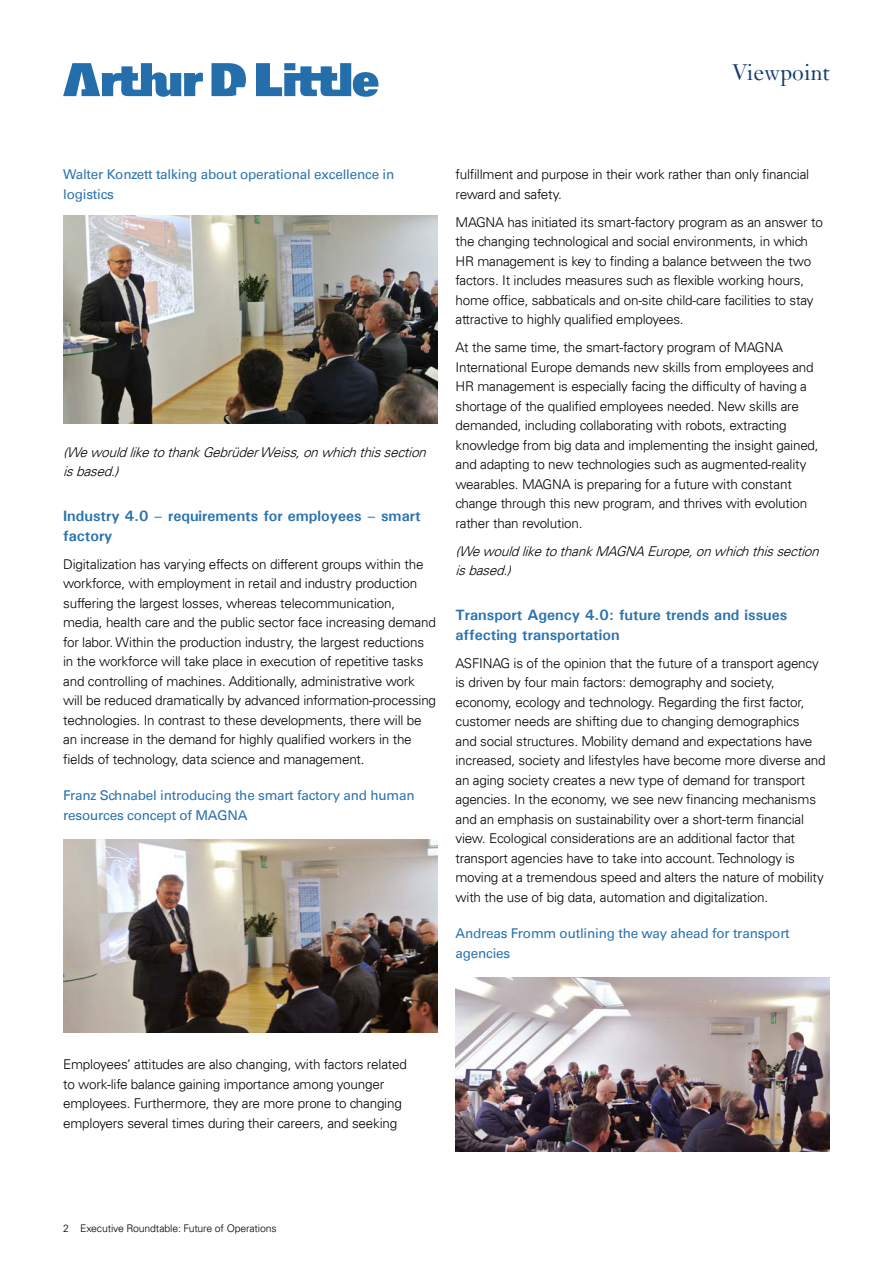
<style>
.page{position:relative;width:893px;height:1263px;background:#fff}
.page>*{position:absolute;margin:0;border:0;box-sizing:border-box;transform-origin:0 0}
.t1{font:24px "Janson";letter-spacing:-.005em;color:#153c6f}
.t2{font:700 15px/19.5px "Univers";color:#2b73ae}
.t3{font:300 13.5px/19.5px "Univers LT";letter-spacing:-.015em;color:#000}
.t4{font:13.5px/19.5px "Univers LT";letter-spacing:-.015em;color:#2b73ae}
.t5{font:italic 300 13.5px/19.5px "Univers LT";color:#000}
.t6{font:300 10.5px "Univers LT";letter-spacing:-.015em;color:#000}
</style>
<div class="page">
<svg style="left:63px;top:63px;width:315px;height:34px"></svg>
<img style="left:63px;top:216px;width:374px;height:208px">
<img style="left:63px;top:839px;width:374px;height:194px">
<img style="left:455px;top:977px;width:375px;height:175px">
<h1 class="t1" style="left:732px;top:58px;width:100px">Viewpoint</h1>
<p class="t4" style="left:63px;top:165px;width:333px">Walter Konzett talking about operational excellence in logistics</p>
<p class="t5" style="left:63px;top:442px;width:369px">(WewouldliketothankGebrüderWeiss,onwhichthissection isbased.)</p>
<p class="t2" style="left:63px;top:506px;width:359px">Industry 4.0 – requirements for employees – smart factory</p>
<p class="t3" style="left:63px;top:554px;width:374px">Digitalization has varying effects on different groups within the workforce, with employment in retail and industry production suffering the largest losses, whereas telecommunication, media, health care and the public sector face increasing demand for labor. Within the production industry, the largest reductions in the workforce will take place in execution of repetitive tasks and controlling of machines. Additionally, administrative work will be reduced dramatically by advanced information-processing technologies. In contrast to these developments, there will be an increase in the demand for highly qualified workers in the fields of technology, data science and management.</p>
<p class="t4" style="left:63px;top:786px;width:353px">Franz Schnabel introducing the smart factory and human resources concept of MAGNA</p>
<p class="t3" style="left:455px;top:165px;width:355px">fulfillment and purpose in their work rather than only financial reward and safety.</p>
<p class="t3" style="left:455px;top:212px;width:369px">MAGNA has initiated its smart-factory program as an answer to the changing technological and social environments, in which HR management is key to finding a balance between the two factors. It includes measures such as flexible working hours, home office, sabbaticals and on-site child-care facilities to stay attractive to highly qualified employees.</p>
<p class="t3" style="left:455px;top:338px;width:365px">At the same time, the smart-factory program of MAGNA International Europe demands new skills from employees and HR management is especially facing the difficulty of having a shortage of the qualified employees needed. New skills are demanded, including collaborating with robots, extracting knowledge from big data and implementing the insight gained, and adapting to new technologies such as augmented-reality wearables. MAGNA is preparing for a future with constant change through this new program, and thrives with evolution rather than revolution.</p>
<p class="t5" style="left:455px;top:541px;width:369px">(WewouldliketothankMAGNAEurope,onwhichthissection isbased.)</p>
<p class="t2" style="left:455px;top:605px;width:333px">Transport Agency 4.0: future trends and issues affecting transportation</p>
<p class="t3" style="left:455px;top:653px;width:372px">ASFINAG is of the opinion that the future of a transport agency is driven by four main factors: demography and society, economy, ecology and technology. Regarding the first factor, customer needs are shifting due to changing demographics<br>and social structures. Mobility demand and expectations have increased, society and lifestyles have become more diverse and an aging society creates a new type of demand for transport agencies. In the economy, we see new financing mechanisms and an emphasis on sustainability over a short-term financial view. Ecological considerations are an additional factor that transport agencies have to take into account. Technology is moving at a tremendous speed and alters the nature of mobility with the use of big data, automation and digitalization.</p>
<p class="t4" style="left:455px;top:924px;width:336px">Andreas Fromm outlining the way ahead for transport agencies</p>
<p class="t3" style="left:63px;top:1055px;width:345px">Employees’ attitudes are also changing, with factors related to work-life balance gaining importance among younger employees. Furthermore, they are more prone to changing employers several times during their careers, and seeking</p>
<p class="t6" style="left:63px;top:1222px;width:215px">2 Executive Roundtable: Future of Operations</p>
</div>
